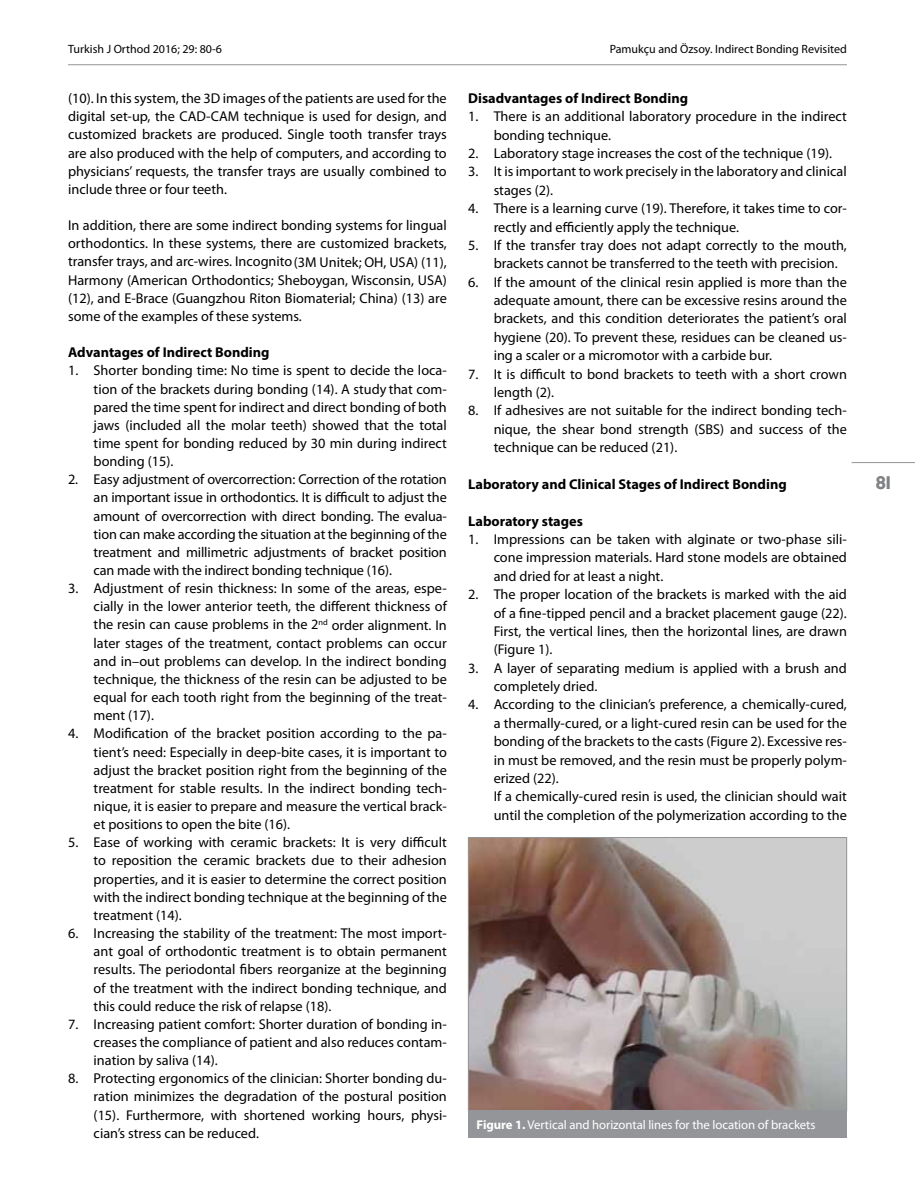
<style>
.page{position:relative;width:915px;height:1191px;background:#fff}
.page>*{position:absolute;margin:0;border:0;box-sizing:border-box;transform-origin:0 0}
.t1{font:18px "billcorporatenarrow super";color:#808285}
.t2{font:14.25px/18.1px "Myriad Pro";color:#000;text-align:justify}
.t3{font:700 14.25px "Myriad Pro";color:#000}
.t4{font:12.75px "Myriad Pro";letter-spacing:-.005em;color:#fff}
.t5{font:12px "Myriad Pro";color:#000}
.s1{font-weight:700}
</style>
<div class="page">
<img style="left:470px;top:839px;width:374px;height:270px">
<div style="left:468px;top:837px;width:378px;height:274px;border:1px solid #939598"></div>
<div style="left:468px;top:1110px;width:378px;height:27px;background:#939598"></div>
<hr style="left:851px;top:462px;width:63px;height:1px;background:#939598">
<hr style="left:68px;top:64px;width:778px;height:1px;background:#939598">
<p class="t5" style="left:68px;top:42px;width:155px">Turkish J Orthod 2016; 29: 80-6</p>
<p class="t5" style="left:609px;top:42px;width:238px">Pamukçu and Özsoy. Indirect Bonding Revisited</p>
<p class="t2" style="left:68px;top:89px;width:380px">(10). In this system, the 3D images of the patients are used for the digital set-up, the CAD-CAM technique is used for design, and customized brackets are produced. Single tooth transfer trays are also produced with the help of computers, and according to physicians’ requests, the transfer trays are usually combined to include three or four teeth.</p>
<p class="t2" style="left:68px;top:216px;width:380px">In addition, there are some indirect bonding systems for lingual orthodontics. In these systems, there are customized brackets, transfer trays, and arc-wires. Incognito(3M Unitek; OH, USA) (11), Harmony (American Orthodontics; Sheboygan, Wisconsin, USA) (12), and E-Brace (Guangzhou Riton Biomaterial; China) (13) are some of the examples of these systems.</p>
<p class="t3" style="left:68px;top:343px;width:203px">Advantages of Indirect Bonding</p>
<p class="t2" style="left:94px;top:361px;width:354px;text-indent:-26px">1. Shorter bonding time: No time is spent to decide the loca&shy;tion of the brackets during bonding (14). A study that com&shy;pared the time spent for indirect and direct bonding of both jaws (included all the molar teeth) showed that the total time spent for bonding reduced by 30 min during indirect bonding (15).</p>
<p class="t2" style="left:94px;top:470px;width:354px;text-indent:-26px">2. Easy adjustment of overcorrection: Correction of the rotation an important issue in orthodontics. It is difficult to adjust the amount of overcorrection with direct bonding. The evalua&shy;tion can make according the situation at the beginning of the treatment and millimetric adjustments of bracket position can made with the indirect bonding technique (16).</p>
<p class="t2" style="left:94px;top:579px;width:354px;text-indent:-25px">3. Adjustment of resin thickness: In some of the areas, espe&shy;cially in the lower anterior teeth, the different thickness of the resin can cause problems in the 2<sup>nd</sup> order alignment. In later stages of the treatment, contact problems can occur and in–out problems can develop. In the indirect bonding technique, the thickness of the resin can be adjusted to be equal for each tooth right from the beginning of the treat&shy;ment (17).</p>
<p class="t2" style="left:94px;top:724px;width:354px;text-indent:-26px">4. Modification of the bracket position according to the pa&shy;tient’s need: Especially in deep-bite cases, it is important to adjust the bracket position right from the beginning of the treatment for stable results. In the indirect bonding tech&shy;nique, it is easier to prepare and measure the vertical brack&shy;et positions to open the bite (16).</p>
<p class="t2" style="left:94px;top:833px;width:354px;text-indent:-26px">5. Ease of working with ceramic brackets: It is very difficult to reposition the ceramic brackets due to their adhesion properties, and it is easier to determine the correct position with the indirect bonding technique at the beginning of the treatment (14).</p>
<p class="t2" style="left:94px;top:924px;width:354px;text-indent:-26px">6. Increasing the stability of the treatment: The most import&shy;ant goal of orthodontic treatment is to obtain permanent results. The periodontal fibers reorganize at the beginning of the treatment with the indirect bonding technique, and this could reduce the risk of relapse (18).</p>
<p class="t2" style="left:94px;top:1014px;width:354px;text-indent:-26px">7. Increasing patient comfort: Shorter duration of bonding in&shy;creases the compliance of patient and also reduces contam&shy;ination by saliva (14).</p>
<p class="t2" style="left:94px;top:1069px;width:354px;text-indent:-26px">8. Protecting ergonomics of the clinician: Shorter bonding du&shy;ration minimizes the degradation of the postural position (15). Furthermore, with shortened working hours, physi&shy;cian’s stress can be reduced.</p>
<p class="t3" style="left:468px;top:89px;width:221px">Disadvantages of Indirect Bonding</p>
<p class="t2" style="left:493px;top:107px;width:354px;text-indent:-26px">1. There is an additional laboratory procedure in the indirect bonding technique.</p>
<p class="t2" style="left:468px;top:144px;width:365px">2. Laboratory stage increases the cost of the technique (19).</p>
<p class="t2" style="left:493px;top:162px;width:354px;text-indent:-26px">3. It is important to work precisely in the laboratory and clinical stages (2).</p>
<p class="t2" style="left:493px;top:199px;width:354px;text-indent:-26px">4. There is a learning curve (19). Therefore, it takes time to cor&shy;rectly and efficiently apply the technique.</p>
<p class="t2" style="left:493px;top:236px;width:354px;text-indent:-26px">5. If the transfer tray does not adapt correctly to the mouth, brackets cannot be transferred to the teeth with precision.</p>
<p class="t2" style="left:493px;top:272px;width:354px;text-indent:-26px">6. If the amount of the clinical resin applied is more than the adequate amount, there can be excessive resins around the brackets, and this condition deteriorates the patient’s oral hygiene (20). To prevent these, residues can be cleaned us&shy;ing a scaler or a micromotor with a carbide bur.</p>
<p class="t2" style="left:493px;top:364px;width:354px;text-indent:-26px">7. It is difficult to bond brackets to teeth with a short crown length (2).</p>
<p class="t2" style="left:493px;top:401px;width:354px;text-indent:-26px">8. If adhesives are not suitable for the indirect bonding tech&shy;nique, the shear bond strength (SBS) and success of the technique can be reduced (21).</p>
<p class="t3" style="left:468px;top:475px;width:320px">Laboratory and Clinical Stages of Indirect Bonding</p>
<p class="t3" style="left:468px;top:511px;width:116px">Laboratory stages</p>
<p class="t2" style="left:493px;top:530px;width:354px;text-indent:-26px">1. Impressions can be taken with alginate or two-phase sili&shy;cone impression materials. Hard stone models are obtained and dried for at least a night.</p>
<p class="t2" style="left:493px;top:585px;width:354px;text-indent:-26px">2. The proper location of the brackets is marked with the aid of a fine-tipped pencil and a bracket placement gauge (22).<br>First, the vertical lines, then the horizontal lines, are drawn (Figure 1).</p>
<p class="t2" style="left:493px;top:658px;width:354px;text-indent:-26px">3. A layer of separating medium is applied with a brush and completely dried.</p>
<p class="t2" style="left:493px;top:695px;width:354px;text-align:left;text-indent:-26px">4. According to the clinician’s preference, a chemically-cured, a thermally-cured, or a light-cured resin can be used for the bonding of the brackets to the casts (Figure 2). Excessive res&shy;in must be removed, and the resin must be properly polym&shy;erized (22).<br>If a chemically-cured resin is used, the clinician should wait until the completion of the polymerization according to the</p>
<p class="t4" style="left:476px;top:1117px;width:340px"><span class="s1">Figure 1.</span> Vertical and horizontal lines for the location of brackets</p>
<p class="t1" style="left:875px;top:470px;width:17px">81</p>
</div>
